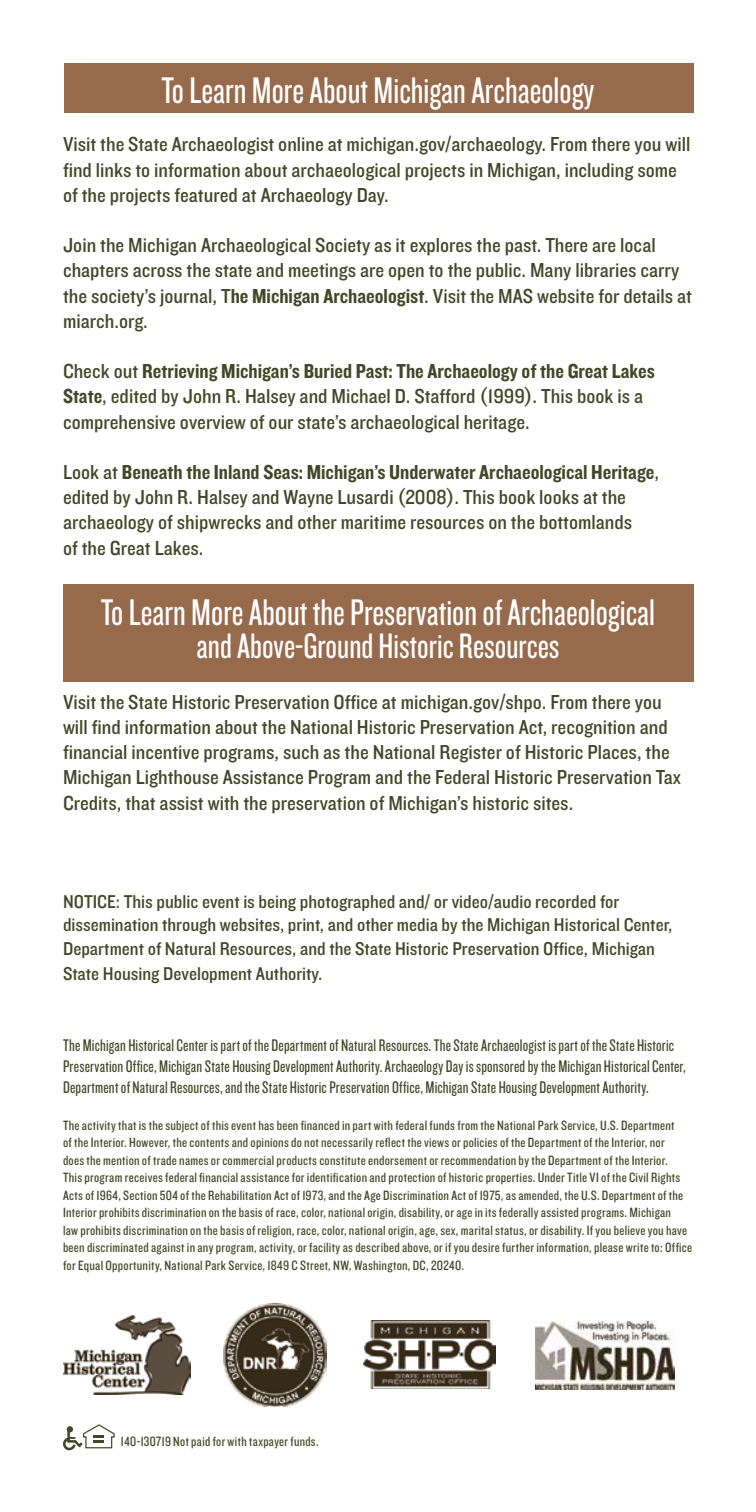
<style>
.page{position:relative;width:756px;height:1512px;background:#fff}
.page>*{position:absolute;margin:0;border:0;box-sizing:border-box;transform-origin:0 0}
.t1{font:38.5px "Knockout HTF28 Junior Featherwt";color:#fff}
.t2{font:36.75px "Knockout HTF28 Junior Featherwt";color:#fff}
.t3{font:21px/25.2px "Knockout HTF30 Junior Welterwt";color:#414727}
.t4{font:21px "Knockout HTF50 Welterweight";color:#414727}
.t5{font:19.25px/23.1px "Knockout HTF30 Junior Welterwt";color:#414727}
.t6{font:17.5px/21px "Knockout HTF28 Junior Featherwt";letter-spacing:.01em;color:#414727}
.t7{font:14px/17.5px "Knockout HTF29 Junior Liteweight";letter-spacing:.02em;color:#414727}
.s1{font-family:"Knockout HTF50 Welterweight"}
.s2{font-family:"Knockout HTF30 Junior Welterwt"}
</style>
<div class="page">
<div style="left:64px;top:63px;width:630px;height:49px;background:#986a4c"></div>
<svg style="left:63px;top:1424px;width:52px;height:26px"></svg>
<img style="left:536px;top:1322px;width:138px;height:67px">
<img style="left:364px;top:1321px;width:132px;height:68px">
<img style="left:63px;top:1315px;width:127px;height:80px">
<img style="left:224px;top:1303px;width:103px;height:103px">
<div style="left:64px;top:584px;width:630px;height:97px;background:#986a4c"></div>
<h1 class="t1" style="left:161px;top:71px;width:435px">To Learn More About Michigan Archaeology</h1>
<h3 class="t3" style="left:63px;top:133px;width:629px">Visit the State Archaeologist online at michigan.gov/archaeology. From there you will find links to information about archaeological projects in Michigan, including some of the projects featured at Archaeology Day.</h3>
<p class="t3" style="left:63px;top:233px;width:631px">Join the Michigan Archaeological Society as it explores the past. There are local chapters across the state and meetings are open to the public. Many libraries carry the society’s journal, T<span class="s1">he Michigan Archaeologist</span>. Visit the MAS website for details at miarch.org.</p>
<h3 class="t4" style="left:63px;top:360px;width:594px"><span class="s2">Check out</span> Retrieving Michigan’s Buried Past: The Archaeology of the Great Lakes</h3>
<h3 class="t3" style="left:63px;top:385px;width:582px"><span class="s1">State</span>, edited by John R. Halsey and Michael D. Stafford (1999). This book is a comprehensive overview of our state’s archaeological heritage.</h3>
<h3 class="t4" style="left:63px;top:461px;width:598px"><span class="s2">Look at</span> Beneath the Inland Seas: Michigan’s Underwater Archaeological Heritage<span class="s2">,</span></h3>
<h3 class="t3" style="left:63px;top:485px;width:571px">edited by John R. Halsey and Wayne Lusardi (2008). This book looks at the archaeology of shipwrecks and other maritime resources on the bottomlands of the Great Lakes.</h3>
<h1 class="t1" style="left:101px;top:593px;width:556px">To Learn More About the Preservation of Archaeological</h1>
<h2 class="t2" style="left:196px;top:628px;width:365px">and Above-Ground Historic Resources</h2>
<p class="t3" style="left:63px;top:690px;width:620px">Visit the State Historic Preservation Office at michigan.gov/shpo. From there you will find information about the National Historic Preservation Act, recognition and financial incentive programs, such as the National Register of Historic Places, the Michigan Lighthouse Assistance Program and the Federal Historic Preservation Tax Credits, that assist with the preservation of Michigan’s historic sites.</p>
<p class="t5" style="left:63px;top:891px;width:611px">NOTICE: This public event is being photographed and/ or video/audio recorded for dissemination through websites, print, and other media by the Michigan Historical Center,<br>Department of Natural Resources, and the State Historic Preservation Office, Michigan</p>
<h3 class="t5" style="left:63px;top:963px;width:261px">State Housing Development Authority.</h3>
<p class="t6" style="left:63px;top:1035px;width:624px">The Michigan Historical Center is part of the Department of Natural Resources. The State Archaeologist is part of the State Historic<br>Preservation Office, Michigan State Housing Development Authority. Archaeology Day is sponsored by the Michigan Historical Center,<br>Department of Natural Resources, and the State Historic Preservation Office, Michigan State Housing Development Authority.</p>
<p class="t7" style="left:63px;top:1117px;width:631px">The activity that is the subject of this event has been financed in part with federal funds from the National Park Service, U.S. Department<br>of the Interior. However, the contents and opinions do not necessarily reflect the views or policies of the Department of the Interior, nor<br>does the mention of trade names or commercial products constitute endorsement or recommendation by the Department of the Interior.<br>This program receives federal financial assistance for identification and protection of historic properties. Under Title VI of the Civil Rights Acts of 1964, Section 504 of the Rehabilitation Act of 1973, and the Age Discrimination Act of 1975, as amended, the U.S. Department of the Interior prohibits discrimination on the basis of race, color, national origin, disability, or age in its federally assisted programs. Michigan<br>law prohibits discrimination on the basis of religion, race, color, national origin, age, sex, marital status, or disability. If you believe you have been discriminated against in any program, activity, or facility as described above, or if you desire further information, please write to: Office for Equal Opportunity, National Park Service, 1849 C Street, NW, Washington, DC, 20240.</p>
<p class="t7" style="left:121px;top:1433px;width:199px">140-130719 Not paid for with taxpayer funds.</p>
</div>
